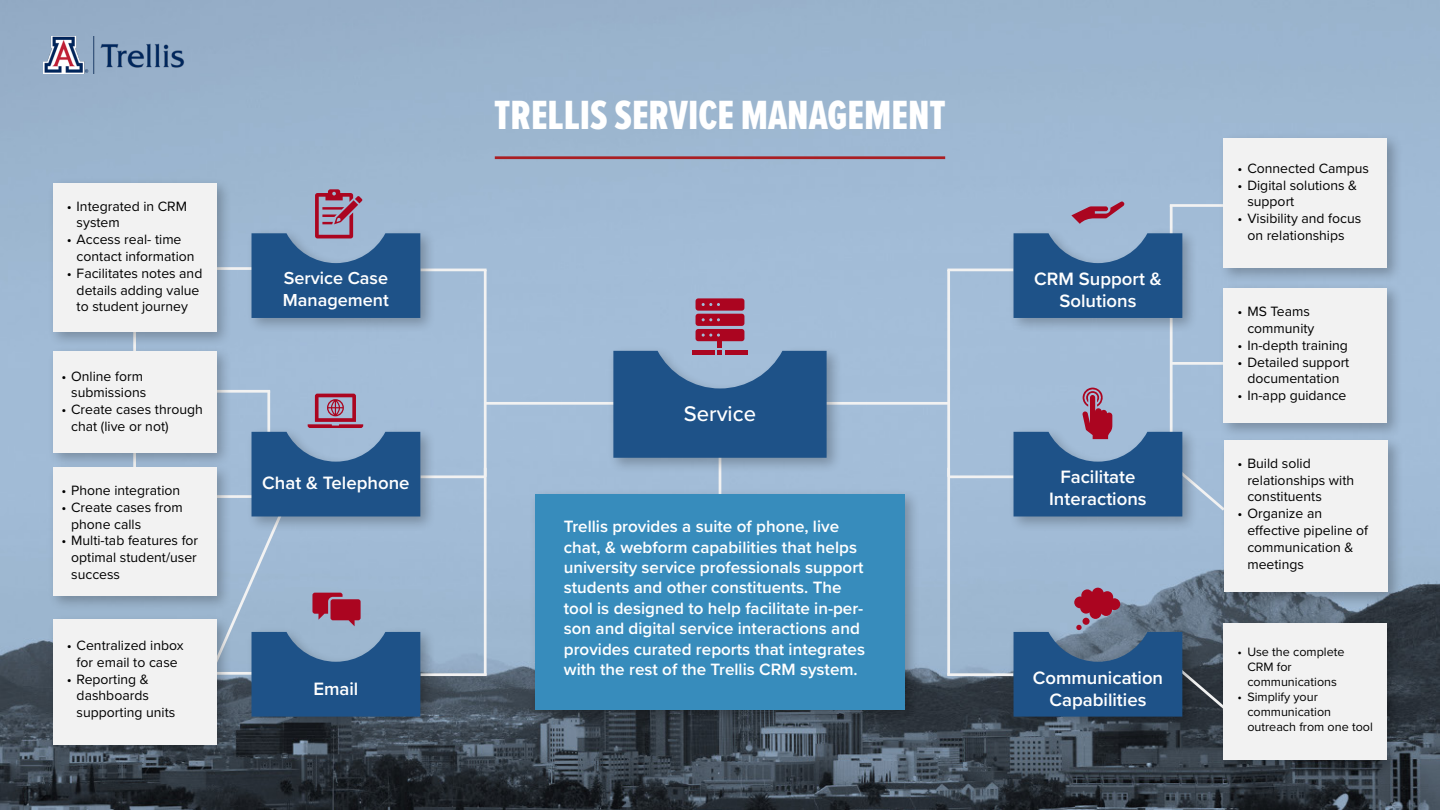
<style>
.page{position:relative;width:1440px;height:810px;background:#fff}
.page>*{position:absolute;margin:0;border:0;box-sizing:border-box;transform-origin:0 0}
.t1{font:42.4px "Proxima Nova Ex Cn Extrabld";color:#fff}
.t2{font:500 22px "Proxima Nova";color:#fff}
.t3{font:600 18.6px/22.2px "Proxima Nova";color:#fff;text-align:center}
.t4{font:600 18px/21.6px "Proxima Nova";color:#fff}
.t5{font:600 17px/20.4px "Proxima Nova";color:#fff}
.t6{font:14px/16.8px "Proxima Nova";color:#000}
.t7{font:12.6px/15px "Proxima Nova";color:#000}
</style>
<div class="page">
<img style="left:0;top:0;width:1440px;height:810px">
<img style="left:43px;top:36px;width:142px;height:38px">
<hr style="left:485px;top:402px;width:147px;height:3px;background:#f2f2f2">
<hr style="left:420px;top:269px;width:67px;height:2px;background:#f2f2f2">
<hr style="left:420px;top:673px;width:67px;height:3px;background:#f2f2f2">
<hr style="left:484px;top:270px;width:3px;height:207px;background:#f2f2f2">
<hr style="left:484px;top:468px;width:3px;height:207px;background:#f2f2f2">
<hr style="left:420px;top:475px;width:65px;height:3px;background:#f2f2f2">
<hr style="left:947px;top:673px;width:67px;height:3px;background:#f2f2f2">
<hr style="left:949px;top:475px;width:65px;height:3px;background:#f2f2f2">
<hr style="left:947px;top:269px;width:67px;height:2px;background:#f2f2f2">
<hr style="left:814px;top:402px;width:135px;height:3px;background:#f2f2f2">
<hr style="left:947px;top:270px;width:3px;height:207px;background:#f2f2f2">
<hr style="left:947px;top:468px;width:3px;height:207px;background:#f2f2f2">
<hr style="left:719px;top:452px;width:2px;height:207px;background:#f2f2f2">
<div style="left:607px;top:345px;width:236px;height:129px;background:#000;opacity:.25"></div>
<hr style="left:495px;top:156px;width:450px;height:3px;background:#aa1e23">
<svg style="left:613px;top:298px;width:214px;height:160px;background:#57759f"></svg>
<div style="left:529px;top:488px;width:392px;height:238px;background:#000;opacity:.25"></div>
<div style="left:535px;top:494px;width:370px;height:216px;background:#378cbc"></div>
<hr style="left:209px;top:267px;width:52px;height:3px;background:#f2f2f2">
<hr style="left:216px;top:390px;width:54px;height:3px;background:#f2f2f2">
<hr style="left:267px;top:391px;width:3px;height:83px;background:#f2f2f2">
<hr style="left:1170px;top:204px;width:54px;height:3px;background:#f2f2f2">
<hr style="left:1170px;top:206px;width:3px;height:227px;background:#f2f2f2">
<hr style="left:1171px;top:362px;width:53px;height:3px;background:#f2f2f2">
<div style="left:1008px;top:227px;width:190px;height:107px;background:#000;opacity:.25"></div>
<svg style="left:1014px;top:233px;width:168px;height:85px;background:#316193"></svg>
<div style="left:246px;top:227px;width:190px;height:107px;background:#000;opacity:.25"></div>
<div style="left:1008px;top:426px;width:190px;height:106px;background:#000;opacity:.25"></div>
<div style="left:246px;top:426px;width:190px;height:106px;background:#000;opacity:.25"></div>
<div style="left:1008px;top:626px;width:190px;height:107px;background:#000;opacity:.25"></div>
<div style="left:246px;top:626px;width:190px;height:107px;background:#000;opacity:.25"></div>
<div style="left:1218px;top:132px;width:185px;height:152px;background:#000;opacity:.25"></div>
<div style="left:1224px;top:138px;width:163px;height:130px;background:#f2f2f2"></div>
<div style="left:47px;top:177px;width:185px;height:171px;background:#000;opacity:.25"></div>
<div style="left:53px;top:183px;width:163px;height:149px;background:#f2f2f2"></div>
<div style="left:47px;top:614px;width:185px;height:147px;background:#000;opacity:.25"></div>
<div style="left:53px;top:620px;width:163px;height:125px;background:#f2f2f2"></div>
<div style="left:47px;top:345px;width:185px;height:124px;background:#000;opacity:.25"></div>
<div style="left:53px;top:351px;width:163px;height:101px;background:#f2f2f2"></div>
<div style="left:47px;top:462px;width:185px;height:150px;background:#000;opacity:.25"></div>
<div style="left:53px;top:468px;width:163px;height:128px;background:#f2f2f2"></div>
<div style="left:1218px;top:282px;width:185px;height:157px;background:#000;opacity:.25"></div>
<div style="left:1224px;top:288px;width:163px;height:135px;background:#f2f2f2"></div>
<div style="left:1219px;top:435px;width:185px;height:174px;background:#000;opacity:.25"></div>
<div style="left:1225px;top:441px;width:163px;height:151px;background:#f2f2f2"></div>
<div style="left:1218px;top:617px;width:185px;height:159px;background:#000;opacity:.25"></div>
<div style="left:1224px;top:623px;width:163px;height:137px;background:#f2f2f2"></div>
<svg style="left:1071px;top:202px;width:53px;height:22px"></svg>
<svg style="left:1014px;top:388px;width:214px;height:128px;background:#6987ae"></svg>
<svg style="left:1074px;top:588px;width:46px;height:31px"></svg>
<div style="left:1083px;top:618px;width:7px;height:7px;background:#ab0520;border-radius:50%"></div>
<svg style="left:1014px;top:625px;width:210px;height:94px;background:#33577e"></svg>
<svg style="left:252px;top:189px;width:168px;height:129px;background:#5677a1"></svg>
<svg style="left:206px;top:394px;width:214px;height:323px;background:#738fb1"></svg>
<p class="t6" style="left:77px;top:197px;width:112px;text-indent:-10px">• Integrated in CRM system</p>
<p class="t6" style="left:77px;top:231px;width:119px;text-indent:-10px">• Access real- time contact information</p>
<p class="t6" style="left:67px;top:264px;width:137px;text-align:center">• Facilitates notes and details adding value to student journey</p>
<p class="t6" style="left:61px;top:367px;width:86px;text-align:right">• Online form submissions</p>
<p class="t6" style="left:71px;top:400px;width:133px;text-indent:-10px">• Create cases through chat (live or not)</p>
<p class="t6" style="left:61px;top:481px;width:120px">• Phone integration</p>
<p class="t6" style="left:71px;top:498px;width:113px;text-indent:-10px">• Create cases from phone calls</p>
<p class="t6" style="left:71px;top:532px;width:129px;text-align:justify;text-indent:-10px">• Multi-tab features for optimal student/user success</p>
<p class="t6" style="left:67px;top:636px;width:118px;text-align:center">• Centralized inbox for email to case</p>
<p class="t6" style="left:77px;top:670px;width:100px;text-indent:-10px">• Reporting &amp; dashboards supporting units</p>
<p class="t4" style="left:283px;top:267px;width:107px">Service Case<br>Management</p>
<p class="t3" style="left:262px;top:471px;width:149px">Chat &amp; Telephone</p>
<p class="t3" style="left:313px;top:677px;width:47px">Email</p>
<p class="t1" style="left:494px;top:84px;width:453px">TRELLIS SERVICE MANAGEMENT</p>
<p class="t2" style="left:684px;top:397px;width:74px">Service</p>
<p class="t5" style="left:564px;top:516px;width:303px">Trellis provides a suite of phone, live chat, &amp; webform capabilities that helps university service professionals support students and other constituents. The tool is designed to help facilitate in-per&shy;son and digital service interactions and provides curated reports that integrates with the rest of the Trellis CRM system.</p>
<p class="t3" style="left:1034px;top:267px;width:129px">CRM Support &amp;<br>Solutions</p>
<p class="t3" style="left:1049px;top:465px;width:99px">Facilitate<br>Interactions</p>
<p class="t3" style="left:1033px;top:666px;width:132px">Communication</p>
<p class="t3" style="left:1049px;top:688px;width:99px">Capabilities</p>
<p class="t6" style="left:1238px;top:159px;width:133px">• Connected Campus</p>
<p class="t6" style="left:1247px;top:176px;width:111px;text-indent:-10px">• Digital solutions &amp; support</p>
<p class="t6" style="left:1238px;top:209px;width:125px;text-align:center">• Visibility and focus on relationships</p>
<p class="t6" style="left:1247px;top:303px;width:69px;text-indent:-10px">• MS Teams community</p>
<p class="t6" style="left:1238px;top:336px;width:112px">• In-depth training</p>
<p class="t6" style="left:1238px;top:353px;width:113px;text-align:center">• Detailed support documentation</p>
<p class="t6" style="left:1238px;top:387px;width:111px">• In-app guidance</p>
<p class="t6" style="left:1247px;top:454px;width:108px;text-indent:-10px">• Build solid relationships with constituents</p>
<p class="t6" style="left:1247px;top:505px;width:122px;text-indent:-10px">• Organize an effective pipeline of communication &amp; meetings</p>
<p class="t7" style="left:1247px;top:643px;width:99px;text-indent:-10px">• Use the complete<br>CRM for communications</p>
<p class="t7" style="left:1247px;top:689px;width:127px;text-indent:-10px">• Simplify your communication outreach from one tool</p>
</div>
